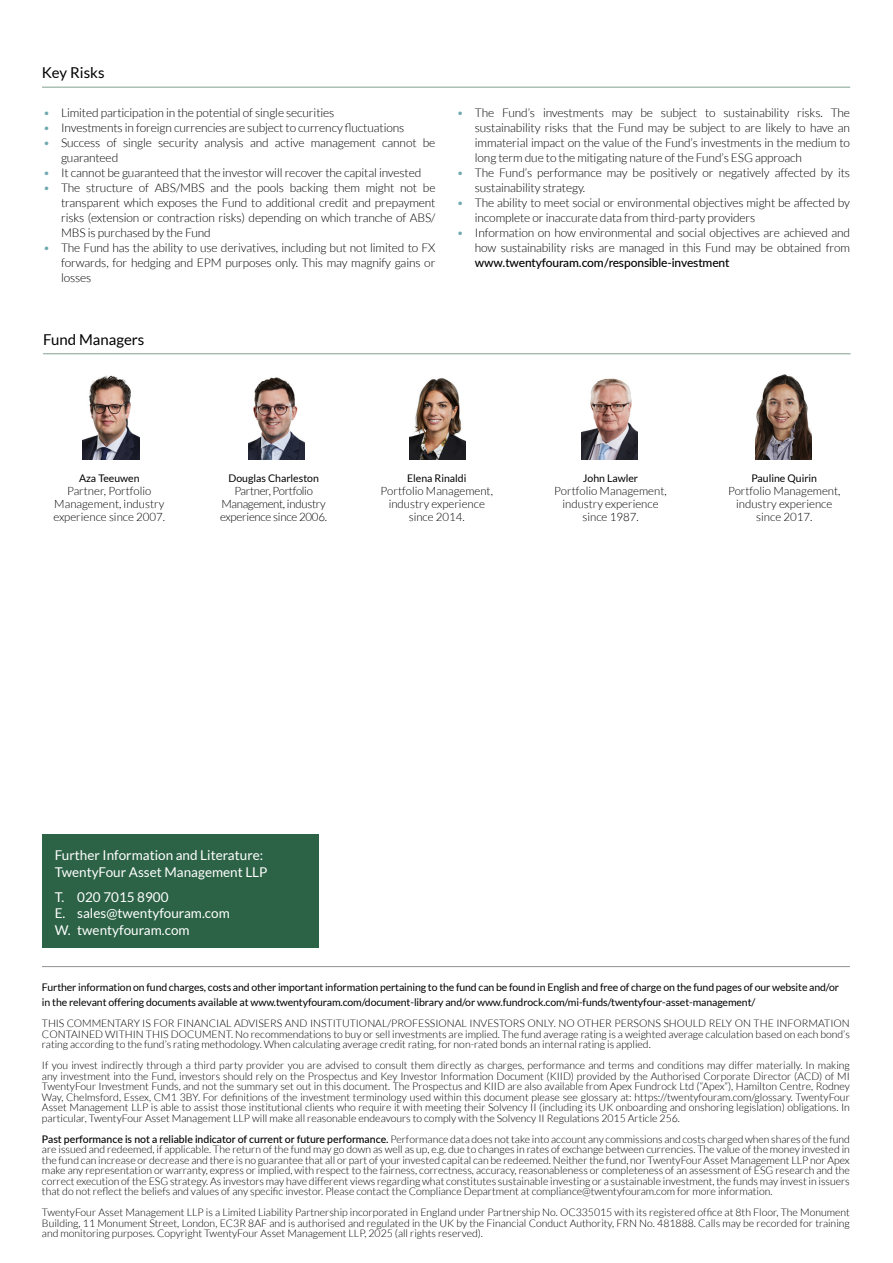
<style>
.page{position:relative;width:893px;height:1263px;background:#fff}
.page>*{position:absolute;margin:0;border:0;box-sizing:border-box;transform-origin:0 0}
.Text_Indented{font:15px "Lato";color:#000}
.Text_Indented-2{font:13.5px/16.5px "Lato";color:#fff}
.Text_Indented-3{font:300 12px/15px "Lato";letter-spacing:-.01em;color:#000;text-align:justify}
.t1{font:300 11.55px/12.9px "Lato";color:#000;text-align:center}
.t2{font:300 11.55px/12.9px "Lato";letter-spacing:-.03em;color:#000;text-align:center}
.t3{font:300 10.5px/10.5px "Lato";color:#000;text-align:justify}
.t4{font:10.5px/15px "Lato";letter-spacing:-.01em;color:#000}
.s1{color:#6fa9af}
.s2{font-weight:500}
</style>
<div class="page">
<hr style="left:42px;top:87px;width:808px;height:1px;background:#81a18f">
<hr style="left:43px;top:353px;width:807px;height:1px;background:#81a18f">
<img style="left:409px;top:378px;width:57px;height:81px">
<img style="left:83px;top:375px;width:56px;height:84px">
<img style="left:581px;top:378px;width:57px;height:81px">
<img style="left:755px;top:374px;width:57px;height:85px">
<img style="left:248px;top:377px;width:57px;height:82px">
<div style="left:42px;top:834px;width:276px;height:114px;background:#2c6245"></div>
<hr style="left:42px;top:966px;width:808px;height:1px;background:#939393">
<p class="Text_Indented" style="left:42px;top:64px;width:64px">Key Risks</p>
<p class="Text_Indented-3" style="left:43px;top:105px;width:293px"><span class="s1">•</span> Limited participation in the potential of single securities</p>
<p class="Text_Indented-3" style="left:43px;top:120px;width:363px"><span class="s1">•</span> Investments in foreign currencies are subject to currency fluctuations</p>
<p class="Text_Indented-3" style="left:61px;top:135px;width:376px;text-indent:-18px"><span class="s1">•</span> Success of single security analysis and active management cannot be guaranteed</p>
<p class="Text_Indented-3" style="left:43px;top:165px;width:380px"><span class="s1">•</span> It cannot be guaranteed that the investor will recover the capital invested</p>
<p class="Text_Indented-3" style="left:61px;top:180px;width:376px;text-indent:-18px"><span class="s1">•</span> The structure of ABS/MBS and the pools backing them might not be transparent which exposes the Fund to additional credit and prepayment risks (extension or contraction risks) depending on which tranche of ABS/ MBS is purchased by the Fund</p>
<p class="Text_Indented-3" style="left:61px;top:240px;width:376px;text-indent:-18px"><span class="s1">•</span> The Fund has the ability to use derivatives, including but not limited to FX forwards, for hedging and EPM purposes only. This may magnify gains or losses</p>
<p class="Text_Indented" style="left:43px;top:331px;width:103px">Fund Managers</p>
<p class="Text_Indented-3" style="left:475px;top:105px;width:377px;text-indent:-18px"><span class="s1">•</span> The Fund’s investments may be subject to sustainability risks. The sustainability risks that the Fund may be subject to are likely to have an immaterial impact on the value of the Fund’s investments in the medium to long term due to the mitigating nature of the Fund’s ESG approach</p>
<p class="Text_Indented-3" style="left:475px;top:165px;width:377px;text-indent:-18px"><span class="s1">•</span> The Fund’s performance may be positively or negatively affected by its sustainability strategy.</p>
<p class="Text_Indented-3" style="left:475px;top:195px;width:377px;text-indent:-18px"><span class="s1">•</span> The ability to meet social or environmental objectives might be affected by incomplete or inaccurate data from third-party providers</p>
<p class="Text_Indented-3" style="left:475px;top:225px;width:377px;text-indent:-18px"><span class="s1">•</span> Information on how environmental and social objectives are achieved and how sustainability risks are managed in this Fund may be obtained from <span class="s2">www.twentyfouram.com/responsible-investment</span></p>
<p class="t4" style="left:79px;top:470px;width:62px">Aza Teeuwen</p>
<p class="t1" style="left:53px;top:484px;width:113px">Partner, Portfolio<br>Management, industry experience since 2007.</p>
<p class="t4" style="left:228px;top:470px;width:92px">Douglas Charleston</p>
<p class="t2" style="left:220px;top:484px;width:108px">Partner, Portfolio<br>Management, industry experience since 2006.</p>
<p class="t4" style="left:407px;top:470px;width:61px">Elena Rinaldi</p>
<p class="t1" style="left:381px;top:484px;width:114px">Portfolio Management, industry experience since 2014.</p>
<p class="t4" style="left:583px;top:470px;width:57px">John Lawler</p>
<p class="t1" style="left:554px;top:484px;width:114px">Portfolio Management, industry experience since 1987.</p>
<p class="t4" style="left:751px;top:470px;width:67px">Pauline Quirin</p>
<p class="t1" style="left:728px;top:484px;width:114px">Portfolio Management, industry experience since 2017.</p>
<p class="Text_Indented-2" style="left:55px;top:847px;width:214px">Further Information and Literature:<br>TwentyFour Asset Management LLP</p>
<p class="Text_Indented-2" style="left:55px;top:888px;width:115px">T. 020 7015 8900</p>
<p class="Text_Indented-2" style="left:55px;top:905px;width:177px">E. sales@twentyfouram.com<br>W. twentyfouram.com</p>
<p class="t4" style="left:42px;top:979px;width:799px">Further information on fund charges, costs and other important information pertaining to the fund can be found in English and free of charge on the fund pages of our website and/or in the relevant offering documents available at www.twentyfouram.com/document-library and/or www.fundrock.com/mi-funds/twentyfour-asset-management/</p>
<p class="t3" style="left:42px;top:1018px;width:809px">THIS COMMENTARY IS FOR FINANCIAL ADVISERS AND INSTITUTIONAL/PROFESSIONAL INVESTORS ONLY. NO OTHER PERSONS SHOULD RELY ON THE INFORMATION CONTAINED WITHIN THIS DOCUMENT. No recommendations to buy or sell investments are implied. The fund average rating is a weighted average calculation based on each bond’s rating according to the fund’s rating methodology. When calculating average credit rating, for non-rated bonds an internal rating is applied.</p>
<p class="t3" style="left:42px;top:1060px;width:809px">If you invest indirectly through a third party provider you are advised to consult them directly as charges, performance and terms and conditions may differ materially. In making any investment into the Fund, investors should rely on the Prospectus and Key Investor Information Document (KIID) provided by the Authorised Corporate Director (ACD) of MI TwentyFour Investment Funds, and not the summary set out in this document. The Prospectus and KIID are also available from Apex Fundrock Ltd (“Apex”), Hamilton Centre, Rodney Way, Chelmsford, Essex, CM1 3BY. For definitions of the investment terminology used within this document please see glossary at: https://twentyfouram.com/glossary. TwentyFour Asset Management LLP is able to assist those institutional clients who require it with meeting their Solvency II (including its UK onboarding and onshoring legislation) obligations. In particular, TwentyFour Asset Management LLP will make all reasonable endeavours to comply with the Solvency II Regulations 2015 Article 256.</p>
<p class="t3" style="left:42px;top:1134px;width:809px"><span class="s2">Past performance is not a reliable indicator of current or future performance.</span> Performance data does not take into account any commissions and costs charged when shares of the fund are issued and redeemed, if applicable. The return of the fund may go down as well as up, e.g. due to changes in rates of exchange between currencies. The value of the money invested in the fund can increase or decrease and there is no guarantee that all or part of your invested capital can be redeemed. Neither the fund, nor TwentyFour Asset Management LLP nor Apex make any representation or warranty, express or implied, with respect to the fairness, correctness, accuracy, reasonableness or completeness of an assessment of ESG research and the correct execution of the ESG strategy. As investors may have different views regarding what constitutes sustainable investing or a sustainable investment, the funds may invest in issuers that do not reflect the beliefs and values of any specific investor. Please contact the Compliance Department at compliance@twentyfouram.com for more information.</p>
<p class="t3" style="left:42px;top:1207px;width:809px">TwentyFour Asset Management LLP is a Limited Liability Partnership incorporated in England under Partnership No. OC335015 with its registered office at 8th Floor, The Monument Building, 11 Monument Street, London, EC3R 8AF and is authorised and regulated in the UK by the Financial Conduct Authority, FRN No. 481888. Calls may be recorded for training and monitoring purposes. Copyright TwentyFour Asset Management LLP, 2025 (all rights reserved).</p>
</div>
